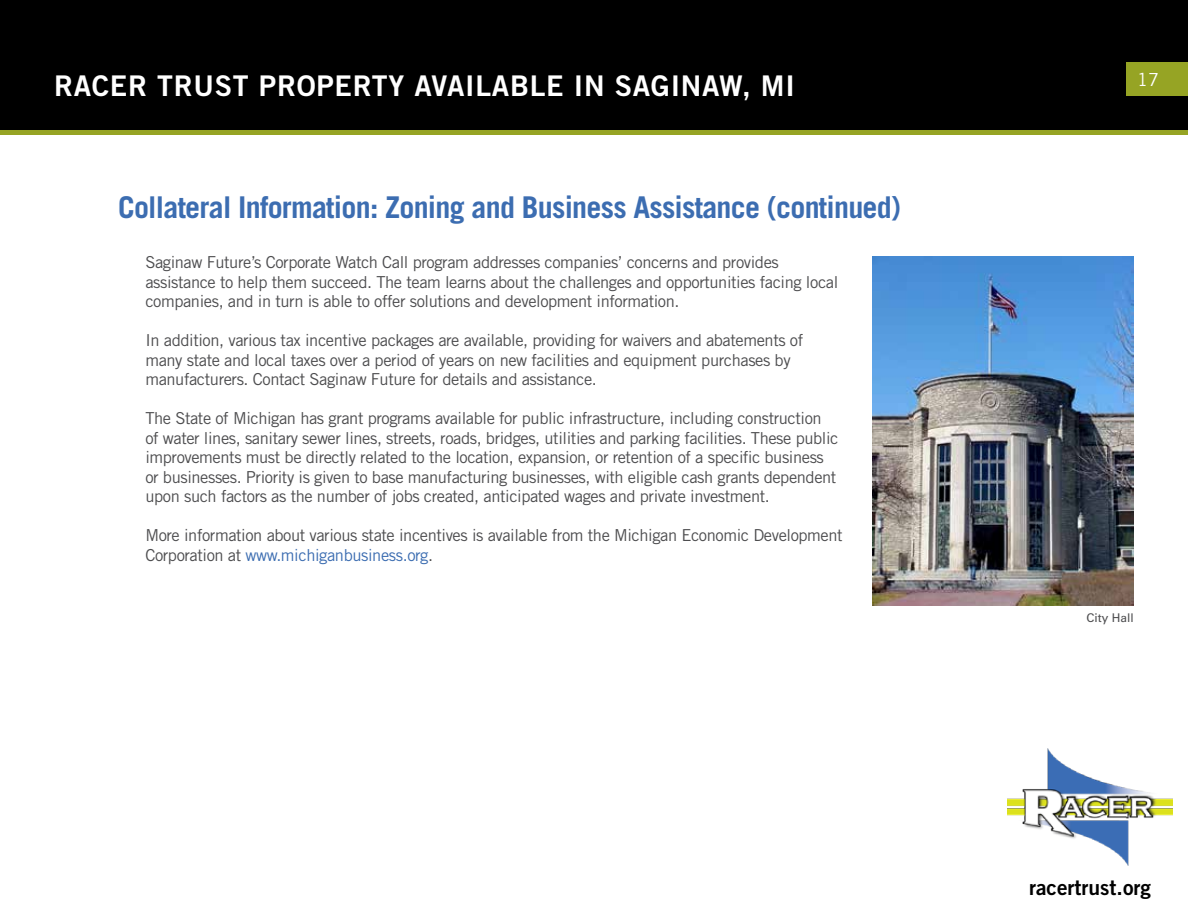
<style>
.page{position:relative;width:1188px;height:918px;background:#fff}
.page>*{position:absolute;margin:0;border:0;box-sizing:border-box;transform-origin:0 0}
.t1{font:700 30px "Trade Gothic LT Std";letter-spacing:-.025em;color:#3c6db1}
.t2{font:28.5px "Trade Gothic LT Std Bd 2";letter-spacing:.025em;color:#fff}
.t3{font:21px "Trade Gothic LT Std Bd 2";color:#000}
.t4{font:18px "Trade Gothic LT Std";color:#fff}
.t5{font:16.5px/19.5px "Trade Gothic LT Std";letter-spacing:-.025em;color:#4d4d4f}
.t6{font:12px "Univers LT Std";color:#4d4d4f}
.s1{color:#3c6db1}
</style>
<div class="page">
<div style="left:1px;top:1px;width:1186px;height:131px;background:#000"></div>
<div style="left:0;top:0;width:1188px;height:133px;border:2px solid #000"></div>
<div style="left:1126px;top:62px;width:62px;height:34px;background:#96a424"></div>
<img style="left:1007px;top:749px;width:166px;height:117px">
<div style="left:0;top:130px;width:1188px;height:5px;background:#96a424"></div>
<img style="left:872px;top:256px;width:262px;height:350px">
<h2 class="t2" style="left:54px;top:68px;width:742px">RACER TRUST PROPERTY AVAILABLE IN SAGINAW, MI</h2>
<h1 class="t1" style="left:118px;top:189px;width:784px">Collateral Information: Zoning and Business Assistance (continued)</h1>
<p class="t5" style="left:145px;top:253px;width:694px">Saginaw Future’s Corporate Watch Call program addresses companies’ concerns and provides assistance to help them succeed. The team learns about the challenges and opportunities facing local companies, and in turn is able to offer solutions and development information.</p>
<p class="t5" style="left:145px;top:331px;width:659px">In addition, various tax incentive packages are available, providing for waivers and abatements of many state and local taxes over a period of years on new facilities and equipment purchases by manufacturers. Contact Saginaw Future for details and assistance.</p>
<p class="t5" style="left:145px;top:409px;width:695px">The State of Michigan has grant programs available for public infrastructure, including construction of water lines, sanitary sewer lines, streets, roads, bridges, utilities and parking facilities. These public improvements must be directly related to the location, expansion, or retention of a specific business or businesses. Priority is given to base manufacturing businesses, with eligible cash grants dependent upon such factors as the number of jobs created, anticipated wages and private investment.</p>
<p class="t5" style="left:145px;top:526px;width:699px">More information about various state incentives is available from the Michigan Economic Development<br>Corporation at <span class="s1">www.michiganbusiness.org</span>.</p>
<p class="t4" style="left:1137px;top:68px;width:23px">17</p>
<p class="t6" style="left:1087px;top:611px;width:49px">City Hall</p>
<p class="t3" style="left:1029px;top:875px;width:123px">racertrust.org</p>
</div>
